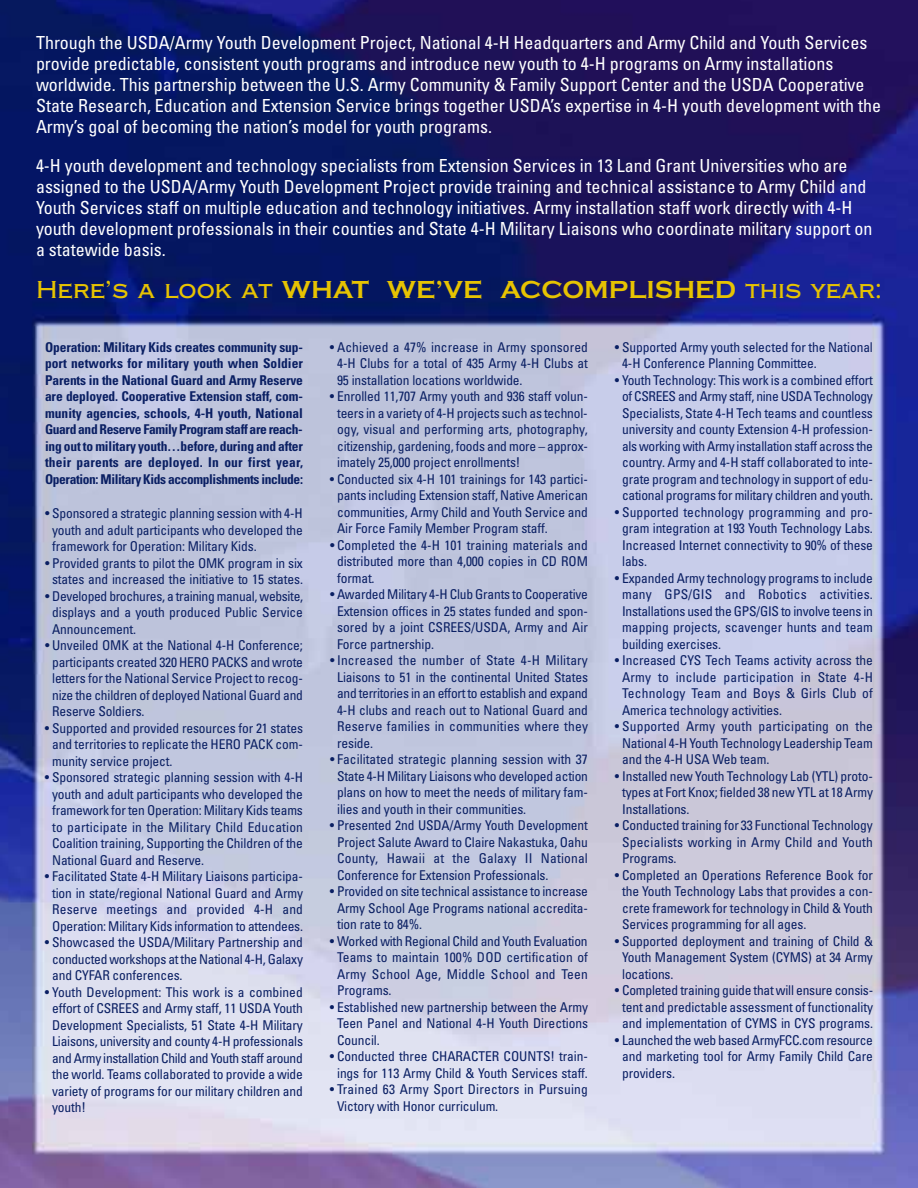
<style>
.page{position:relative;width:918px;height:1188px;background:#fff}
.page>*{position:absolute;margin:0;border:0;box-sizing:border-box;transform-origin:0 0}
.t1{font:500 25.5px "Copperplate T";color:#e6c302}
.t2{font:condensed 18px/21px "Univers";color:#fff}
.t3{font:condensed 13.5px/16.5px "Univers";letter-spacing:-.01em;color:#0a1f63;text-align:justify}
.t4{font:700 condensed 13.5px/16.5px "Univers";letter-spacing:-.03em;color:#0a1f63;text-align:justify}
.t5{font:condensed 13.5px/16.5px "Univers";letter-spacing:.015em;color:#0a1f63}
.s1{font-weight:700}
</style>
<div class="page">
<img style="left:0;top:0;width:918px;height:1188px">
<p class="t2" style="left:36px;top:34px;width:847px">Through the USDA/Army Youth Development Project, National 4-H Headquarters and Army Child and Youth Services provide predictable, consistent youth programs and introduce new youth to 4-H programs on Army installations worldwide. This partnership between the U.S. Army Community &amp; Family Support Center and the USDA Cooperative State Research, Education and Extension Service brings together USDA’s expertise in 4-H youth development with the Army’s goal of becoming the nation’s model for youth programs.</p>
<p class="t2" style="left:36px;top:157px;width:838px">4-H youth development and technology specialists from Extension Services in 13 Land Grant Universities who are assigned to the USDA/Army Youth Development Project provide training and technical assistance to Army Child and Youth Services staff on multiple education and technology initiatives. Army installation staff work directly with 4-H youth development professionals in their counties and State 4-H Military Liaisons who coordinate military support on a statewide basis.</p>
<h1 class="t1" style="left:36px;top:274px;width:848px">Here’s a look at <span class="s1">WHAT WE’VE ACCOMPLISHED</span> this year:</h1>
<p class="t4" style="left:45px;top:340px;width:260px">Operation: Military Kids creates community sup&shy;port networks for military youth when Soldier Parents in the National Guard and Army Reserve are deployed. Cooperative Extension staff, com&shy;munity agencies, schools, 4-H youth, National Guard and Reserve Family Program staff are reach&shy;ing out to military youth…before, during and after their parents are deployed. In our first year, Operation: Military Kids accomplishments include:</p>
<p class="t3" style="left:52px;top:506px;width:252px;text-indent:-7px">• Sponsored a strategic planning session with 4-H youth and adult participants who developed the framework for Operation: Military Kids.</p>
<p class="t3" style="left:45px;top:556px;width:260px;text-align:center">• Provided grants to pilot the OMK program in six states and increased the initiative to 15 states.</p>
<p class="t3" style="left:52px;top:589px;width:253px;text-indent:-7px">• Developed brochures, a training manual, website, displays and a youth produced Public Service Announcement.</p>
<p class="t3" style="left:52px;top:638px;width:252px;text-indent:-7px">• Unveiled OMK at the National 4-H Conference; participants created 320 HERO PACKS and wrote letters for the National Service Project to recog&shy;nize the children of deployed National Guard and Reserve Soldiers.</p>
<p class="t3" style="left:52px;top:721px;width:252px;text-indent:-7px">• Supported and provided resources for 21 states and territories to replicate the HERO PACK com&shy;munity service project.</p>
<p class="t3" style="left:52px;top:770px;width:252px;text-indent:-7px">• Sponsored strategic planning session with 4-H youth and adult participants who developed the framework for ten Operation: Military Kids teams to participate in the Military Child Education Coalition training, Supporting the Children of the National Guard and Reserve.</p>
<p class="t3" style="left:45px;top:869px;width:260px;text-align:center">• Facilitated State 4-H Military Liaisons participa&shy;tion in state/regional National Guard and Army Reserve meetings and provided 4-H and Operation: Military Kids information to attendees.</p>
<p class="t3" style="left:52px;top:935px;width:252px;text-indent:-7px">• Showcased the USDA/Military Partnership and conducted workshops at the National 4-H, Galaxy and CYFAR conferences.</p>
<p class="t3" style="left:52px;top:985px;width:252px;text-indent:-7px">• Youth Development: This work is a combined effort of CSREES and Army staff, 11 USDA Youth Development Specialists, 51 State 4-H Military Liaisons, university and county 4-H professionals and Army installation Child and Youth staff around the world. Teams collaborated to provide a wide variety of programs for our military children and youth!</p>
<p class="t3" style="left:337px;top:340px;width:252px;text-indent:-7px">• Achieved a 47% increase in Army sponsored 4-H Clubs for a total of 435 Army 4-H Clubs at 95 installation locations worldwide.</p>
<p class="t3" style="left:337px;top:389px;width:252px;text-indent:-7px">• Enrolled 11,707 Army youth and 936 staff volun&shy;teers in a variety of 4-H projects such as technol&shy;ogy, visual and performing arts, photography, citizenship, gardening, foods and more – approx&shy;imately 25,000 project enrollments!</p>
<p class="t3" style="left:337px;top:472px;width:252px;text-indent:-7px">• Conducted six 4-H 101 trainings for 143 partici&shy;pants including Extension staff, Native American communities, Army Child and Youth Service and Air Force Family Member Program staff.</p>
<p class="t3" style="left:337px;top:538px;width:252px;text-indent:-7px">• Completed the 4-H 101 training materials and distributed more than 4,000 copies in CD ROM format.</p>
<p class="t3" style="left:337px;top:587px;width:252px;text-indent:-7px">• Awarded Military 4-H Club Grants to Cooperative Extension offices in 25 states funded and spon&shy;sored by a joint CSREES/USDA, Army and Air Force partnership.</p>
<p class="t3" style="left:337px;top:653px;width:252px;text-indent:-7px">• Increased the number of State 4-H Military Liaisons to 51 in the continental United States and territories in an effort to establish and expand 4-H clubs and reach out to National Guard and Reserve families in communities where they reside.</p>
<p class="t3" style="left:337px;top:752px;width:252px;text-indent:-7px">• Facilitated strategic planning session with 37<br>State 4-H Military Liaisons who developed action plans on how to meet the needs of military fam&shy;ilies and youth in their communities.</p>
<p class="t3" style="left:337px;top:818px;width:252px;text-indent:-7px">• Presented 2nd USDA/Army Youth Development Project Salute Award to Claire Nakastuka, Oahu County, Hawaii at the Galaxy II National Conference for Extension Professionals.</p>
<p class="t3" style="left:337px;top:884px;width:252px;text-indent:-7px">• Provided on site technical assistance to increase Army School Age Programs national accredita&shy;tion rate to 84%.</p>
<p class="t3" style="left:337px;top:934px;width:252px;text-indent:-7px">• Worked with Regional Child and Youth Evaluation Teams to maintain 100% DOD certification of Army School Age, Middle School and Teen Programs.</p>
<p class="t3" style="left:337px;top:1000px;width:252px;text-indent:-7px">• Established new partnership between the Army Teen Panel and National 4-H Youth Directions Council.</p>
<p class="t3" style="left:330px;top:1049px;width:260px;text-align:center">• Conducted three CHARACTER COUNTS! train&shy;ings for 113 Army Child &amp; Youth Services staff.</p>
<p class="t5" style="left:337px;top:1082px;width:252px;text-indent:-7px">• Trained 63 Army Sport Directors in Pursuing<br>Victory with Honor curriculum.</p>
<p class="t3" style="left:622px;top:340px;width:252px;text-indent:-7px">• Supported Army youth selected for the National<br>4-H Conference Planning Committee.</p>
<p class="t3" style="left:615px;top:373px;width:260px;text-align:center">• Youth Technology: This work is a combined effort of CSREES and Army staff, nine USDA Technology Specialists, State 4-H Tech teams and countless university and county Extension 4-H profession&shy;als working with Army installation staff across the country. Army and 4-H staff collaborated to inte&shy;grate program and technology in support of edu&shy;cational programs for military children and youth.</p>
<p class="t3" style="left:622px;top:505px;width:252px;text-indent:-7px">• Supported technology programming and pro&shy;gram integration at 193 Youth Technology Labs.<br>Increased Internet connectivity to 90% of these labs.</p>
<p class="t3" style="left:622px;top:571px;width:252px;text-indent:-7px">• Expanded Army technology programs to include many GPS/GIS and Robotics activities.<br>Installations used the GPS/GIS to involve teens in mapping projects, scavenger hunts and team building exercises.</p>
<p class="t3" style="left:622px;top:653px;width:252px;text-indent:-7px">• Increased CYS Tech Teams activity across the Army to include participation in State 4-H Technology Team and Boys &amp; Girls Club of America technology activities.</p>
<p class="t3" style="left:622px;top:719px;width:252px;text-indent:-7px">• Supported Army youth participating on the National 4-H Youth Technology Leadership Team and the 4-H USA Web team.</p>
<p class="t3" style="left:622px;top:769px;width:252px;text-indent:-7px">• Installed new Youth Technology Lab (YTL) proto&shy;types at Fort Knox; fielded 38 new YTL at 18 Army Installations.</p>
<p class="t3" style="left:622px;top:818px;width:252px;text-indent:-7px">• Conducted training for 33 Functional Technology Specialists working in Army Child and Youth Programs.</p>
<p class="t3" style="left:622px;top:868px;width:252px;text-indent:-7px">• Completed an Operations Reference Book for the Youth Technology Labs that provides a con&shy;crete framework for technology in Child &amp; Youth Services programming for all ages.</p>
<p class="t3" style="left:622px;top:934px;width:252px;text-indent:-7px">• Supported deployment and training of Child &amp; Youth Management System (CYMS) at 34 Army locations.</p>
<p class="t3" style="left:615px;top:983px;width:260px;text-align:center">• Completed training guide that will ensure consis&shy;tent and predictable assessment of functionality and implementation of CYMS in CYS programs.</p>
<p class="t3" style="left:622px;top:1033px;width:252px;text-indent:-7px">• Launched the web based ArmyFCC.com resource and marketing tool for Army Family Child Care providers.</p>
</div>
